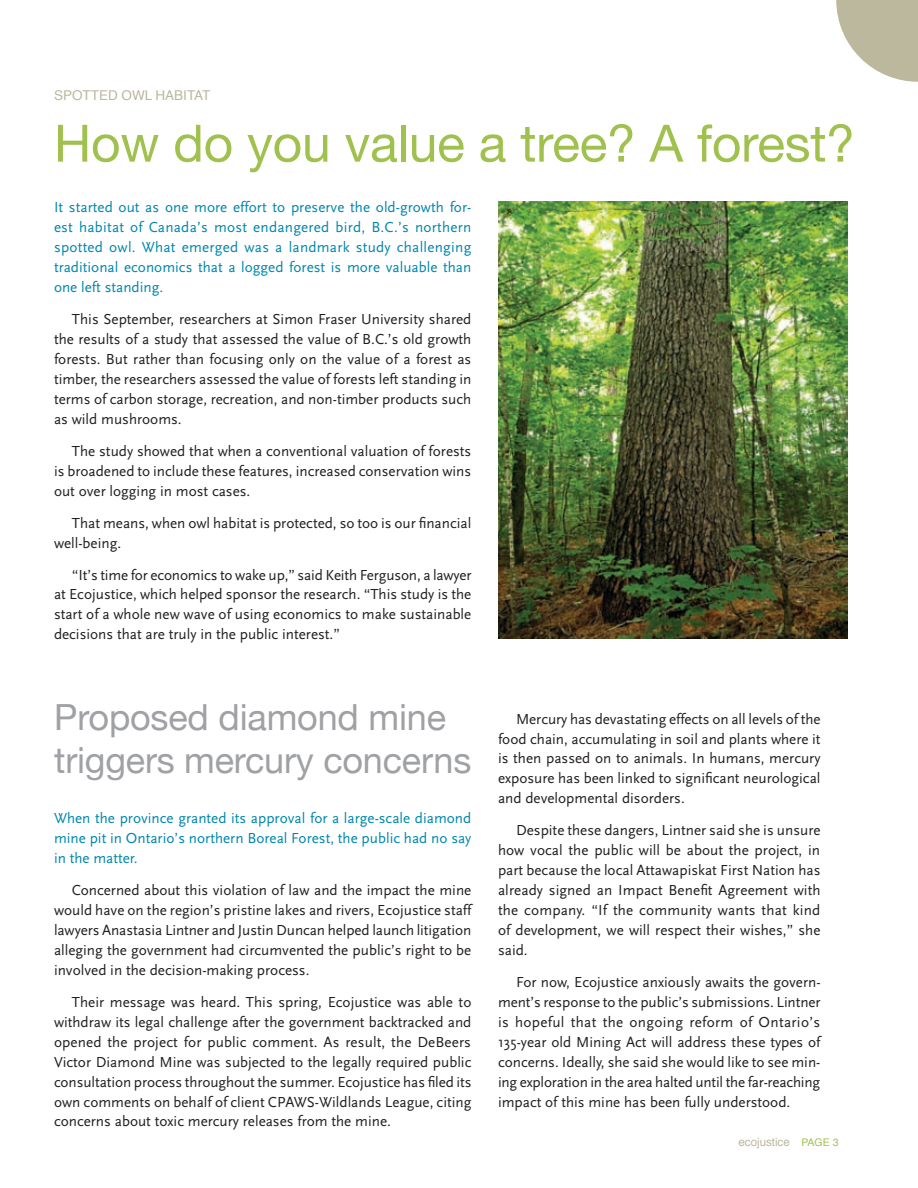
<style>
.page{position:relative;width:918px;height:1188px;background:#fff}
.page>*{position:absolute;margin:0;border:0;box-sizing:border-box;transform-origin:0 0}
.t1{font:51.6px "Helvetica Neue";letter-spacing:-.005em;color:#a0c14e}
.t2{font:36px/43.2px "Helvetica Neue";letter-spacing:-.005em;color:#9fa1a4}
.t3{font:15.15px/20px "Scala Sans";color:#231f20;text-align:justify}
.t4{font:15.15px/20px "Scala Sans";color:#0087ac;text-align:justify}
.t5{font:13.5px "Helvetica";color:#bbb89d}
.t6{font:11.55px "Helvetica";color:#bbb89d}
.s1{font-size:10.5px;color:#a0c14e}
</style>
<div class="page">
<img style="left:499px;top:201px;width:348px;height:438px">
<svg style="left:836px;top:0;width:82px;height:82px"></svg>
<p class="t5" style="left:54px;top:85px;width:28px">SPOTTED</p>
<p class="t5" style="left:122px;top:85px;width:11px">OWL</p>
<p class="t5" style="left:156px;top:85px;width:36px">HABITAT</p>
<h1 class="t1" style="left:54px;top:113px;width:802px">How do you value a tree? A forest?</h1>
<p class="t4" style="left:54px;top:198px;width:419px">It started out as one more effort to preserve the old-growth for&shy;est habitat of Canada’s most endangered bird, B.C.’s northern spotted owl. What emerged was a landmark study challenging traditional economics that a logged forest is more valuable than one left standing.</p>
<p class="t3" style="left:54px;top:309px;width:419px;text-indent:18px">This September, researchers at Simon Fraser University shared the results of a study that assessed the value of B.C.’s old growth forests. But rather than focusing only on the value of a forest as timber, the researchers assessed the value of forests left standing in terms of carbon storage, recreation, and non-timber products such as wild mushrooms.</p>
<p class="t3" style="left:54px;top:441px;width:419px;text-indent:18px">The study showed that when a conventional valuation of forests is broadened to include these features, increased conservation wins out over logging in most cases.</p>
<p class="t3" style="left:54px;top:513px;width:419px;text-indent:18px">That means, when owl habitat is protected, so too is our financial well-being.</p>
<p class="t3" style="left:54px;top:565px;width:419px;text-indent:18px">“It’s time for economics to wake up,” said Keith Ferguson, a lawyer at Ecojustice, which helped sponsor the research. “This study is the start of a whole new wave of using economics to make sustainable decisions that are truly in the public interest.”</p>
<h2 class="t2" style="left:54px;top:695px;width:419px">Proposed diamond mine triggers mercury concerns</h2>
<p class="t3" style="left:498px;top:709px;width:324px;text-indent:18px">Mercury has devastating effects on all levels of the food chain, accumulating in soil and plants where it is then passed on to animals. In humans, mercury exposure has been linked to significant neurological and developmental disorders.</p>
<p class="t3" style="left:498px;top:821px;width:324px;text-indent:18px">Despite these dangers, Lintner said she is unsure how vocal the public will be about the project, in part because the local Attawapiskat First Nation has already signed an Impact Benefit Agreement with the company. “If the community wants that kind of development, we will respect their wishes,” she said.</p>
<p class="t3" style="left:498px;top:972px;width:324px;text-indent:18px">For now, Ecojustice anxiously awaits the govern&shy;ment’s response to the public’s submissions. Lintner is hopeful that the ongoing reform of Ontario’s 135-year old Mining Act will address these types of concerns. Ideally, she said she would like to see min&shy;ing exploration in the area halted until the far-reaching impact of this mine has been fully understood.</p>
<p class="t4" style="left:54px;top:809px;width:419px">When the province granted its approval for a large-scale diamond mine pit in Ontario’s northern Boreal Forest, the public had no say in the matter.</p>
<p class="t3" style="left:54px;top:880px;width:419px;text-indent:18px">Concerned about this violation of law and the impact the mine would have on the region’s pristine lakes and rivers, Ecojustice staff lawyers Anastasia Lintner and Justin Duncan helped launch litigation alleging the government had circumvented the public’s right to be involved in the decision-making process.</p>
<p class="t3" style="left:54px;top:992px;width:419px;text-indent:18px">Their message was heard. This spring, Ecojustice was able to withdraw its legal challenge after the government backtracked and opened the project for public comment. As result, the DeBeers Victor Diamond Mine was subjected to the legally required public consultation process throughout the summer. Ecojustice has filed its own comments on behalf of client CPAWS-Wildlands League, citing concerns about toxic mercury releases from the mine.</p>
<p class="t6" style="left:739px;top:1133px;width:102px">ecojustice <span class="s1">Page 3</span></p>
</div>
